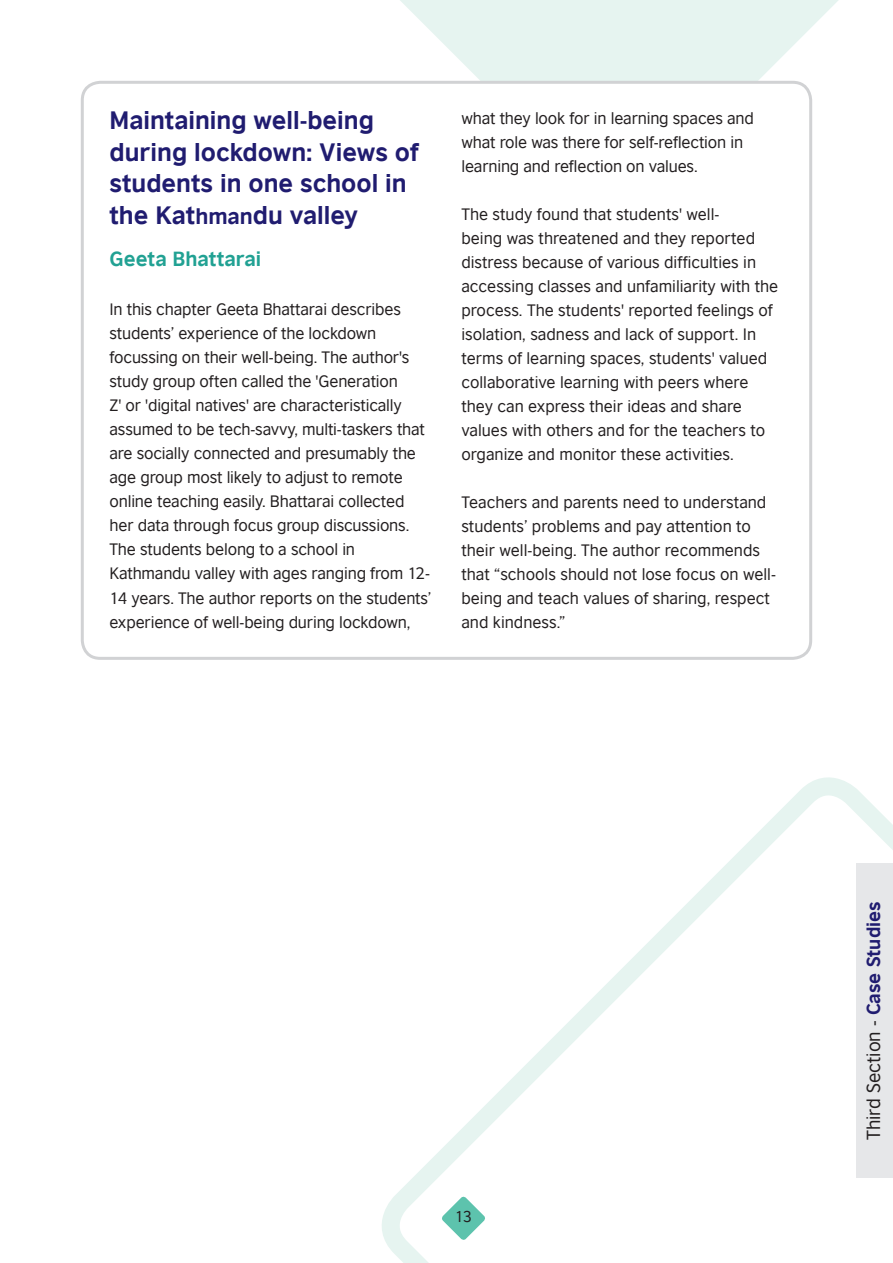
<style>
.page{position:relative;width:893px;height:1263px;background:#fff}
.page>*{position:absolute;margin:0;border:0;box-sizing:border-box;transform-origin:0 0}
.subhead{font:700 24px/31.5px "British Council Sans";color:#201c70}
.subhead-2{font:700 19.5px "British Council Sans";color:#21a193}
.t1{font:18px "British Council Sans";color:#231f20}
.body{font:15.75px/24px "British Council Sans";letter-spacing:-.01em;color:#231f20}
.t2{font:15px "British Council Sans";color:#231f20}
.s1{font-size:21px}
.s2{font-weight:700;color:#201c70}
</style>
<div class="page">
<svg style="left:400px;top:0;width:438px;height:95px;fill:#e6f4f0"></svg>
<svg style="left:382px;top:777px;width:511px;height:486px"></svg>
<div style="left:856px;top:863px;width:37px;height:315px;background:#e6e7e9"></div>
<div style="left:82px;top:82px;width:729px;height:576px;background:#fff;border-radius:18px"></div>
<div style="left:81px;top:81px;width:731px;height:579px;border:3px solid #d1d2d4;border-radius:18px"></div>
<p class="subhead" style="left:109px;top:102px;width:311px">Maintaining well-being during lockdown: Views of students in one school in the Kat<span class="s1">hman</span>du valley</p>
<p class="subhead-2" style="left:109px;top:241px;width:153px">Geeta Bhattarai</p>
<p class="body" style="left:109px;top:296px;width:323px">In this chapter Geeta Bhattarai describes students’ experience of the lockdown focussing on their well-being. The author's study group often called the 'Generation<br>Z' or 'digital natives' are characteristically assumed to be tech-savvy, multi-taskers that are socially connected and presumably the age group most likely to adjust to remote online teaching easily. Bhattarai collected her data through focus group discussions.<br>The students belong to a school in Kathmandu valley with ages ranging from 12- 14 years. The author reports on the students’ experience of well-being during lockdown,</p>
<p class="body" style="left:461px;top:105px;width:294px">what they look for in learning spaces and what role was there for self-reflection in learning and reflection on values.</p>
<p class="body" style="left:461px;top:201px;width:318px">The study found that students' well-<br>being was threatened and they reported distress because of various difficulties in accessing classes and unfamiliarity with the process. The students' reported feelings of isolation, sadness and lack of support. In terms of learning spaces, students' valued collaborative learning with peers where they can express their ideas and share values with others and for the teachers to organize and monitor these activities.</p>
<p class="body" style="left:461px;top:489px;width:316px">Teachers and parents need to understand students’ problems and pay attention to their well-being. The author recommends that “schools should not lose focus on well&shy;being and teach values of sharing, respect and kindness.”</p>
<p class="t2" style="left:455px;top:1204px;width:19px">13</p>
<p class="t1" style="left:858px;top:1140px;width:240px;rotate:-90deg">Third Section - <span class="s2">Case Studies</span></p>
</div>
